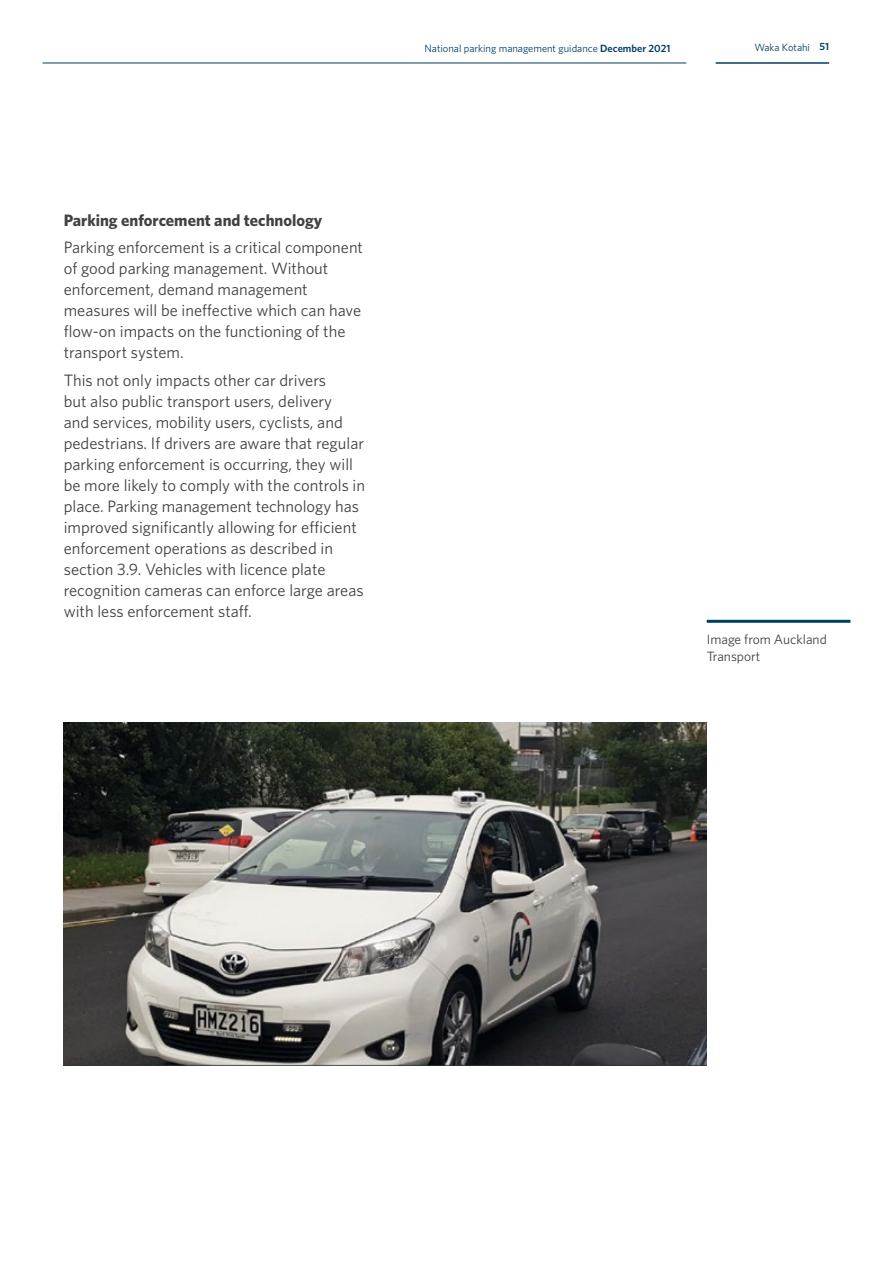
<style>
.page{position:relative;width:893px;height:1263px;background:#fff}
.page>*{position:absolute;margin:0;border:0;box-sizing:border-box;transform-origin:0 0}
.t1{font:16.5px/21px "Whitney";color:#414042}
.t2{font:700 16.5px "Whitney";color:#414042}
.t3{font:13.5px/16.5px "Whitney";color:#414042}
.t4{font:10.5px "Whitney";color:#003f64}
.s1{font-weight:600}
</style>
<div class="page">
<hr style="left:716px;top:62px;width:113px;height:2px;background:#003f64">
<hr style="left:43px;top:63px;width:643px;height:1px;background:#003f64">
<img style="left:64px;top:722px;width:643px;height:344px">
<hr style="left:707px;top:620px;width:143px;height:3px;background:#003f64">
<p class="t4" style="left:425px;top:41px;width:247px">National parking management guidance <span class="s1">December 2021</span></p>
<p class="t4" style="left:754px;top:40px;width:76px">Waka Kotahi <span class="s1">51</span></p>
<p class="t2" style="left:64px;top:209px;width:260px">Parking enforcement and technology</p>
<p class="t1" style="left:64px;top:237px;width:301px">Parking enforcement is a critical component of good parking management. Without enforcement, demand management measures will be ineffective which can have flow-on impacts on the functioning of the transport system.</p>
<p class="t1" style="left:64px;top:369px;width:303px">This not only impacts other car drivers<br>but also public transport users, delivery<br>and services, mobility users, cyclists, and pedestrians. If drivers are aware that regular parking enforcement is occurring, they will be more likely to comply with the controls in place. Parking management technology has improved significantly allowing for efficient enforcement operations as described in section 3.9. Vehicles with licence plate recognition cameras can enforce large areas with less enforcement staff.</p>
<p class="t3" style="left:707px;top:631px;width:122px">Image from Auckland<br>Transport</p>
</div>
